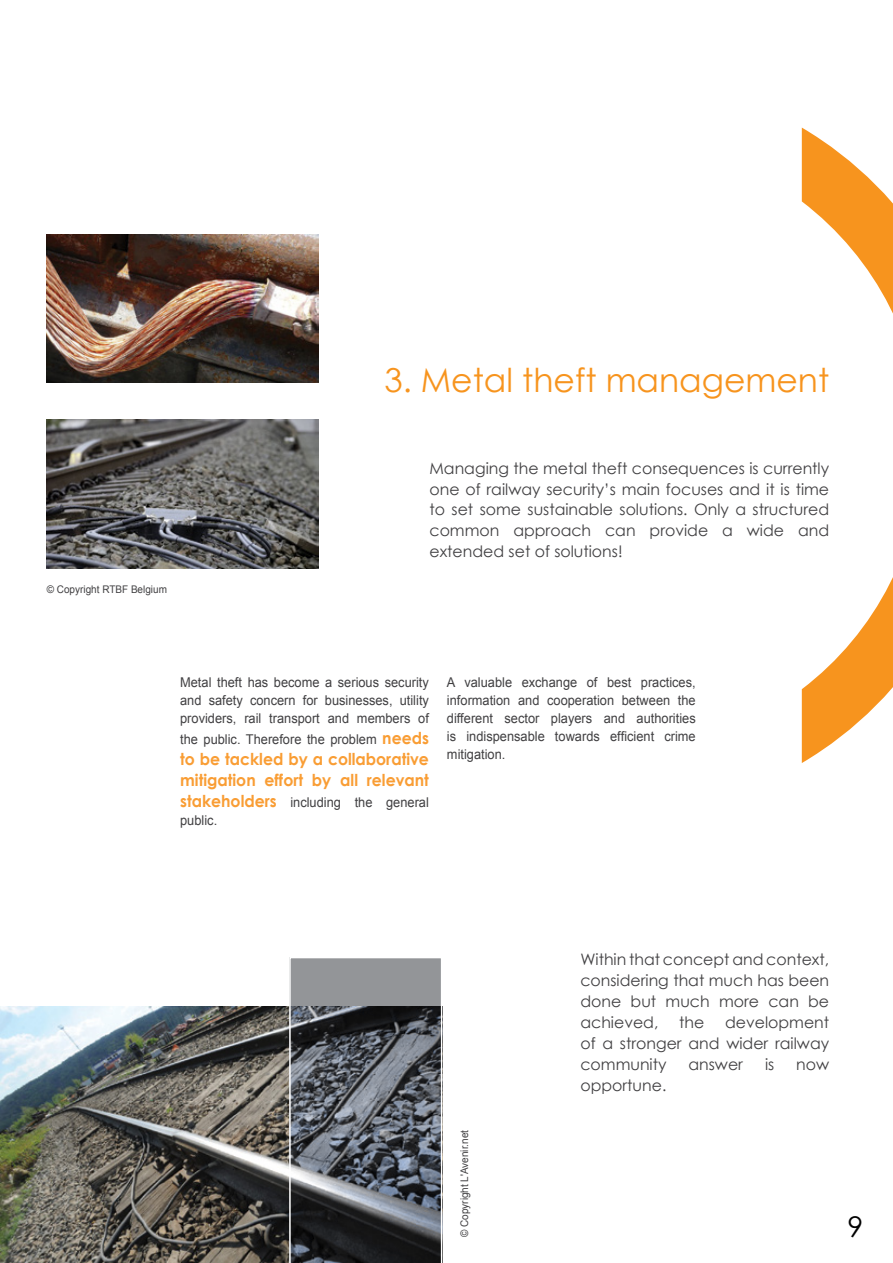
<style>
.page{position:relative;width:893px;height:1263px;background:#fff}
.page>*{position:absolute;margin:0;border:0;box-sizing:border-box;transform-origin:0 0}
.t1{font:33px "Century Gothic";color:#f7941e}
.t2{font:28.5px "Century Gothic";color:#000}
.t3{font:700 16.5px/21px "Century Gothic";color:#f99d34;scale:.95 1}
.t4{font:15.75px/21px "Century Gothic";color:#414042;text-align:justify}
.t5{font:13.5px/18px "Arial";color:#414042;text-align:justify;scale:.95 1}
.t6{font:10.5px "Arial";color:#414042;scale:.95 1}
.s1{font-family:"Century Gothic";font-weight:700;font-size:16.5px;color:#f99d34}
</style>
<div class="page">
<img style="left:0;top:1006px;width:289px;height:257px">
<svg style="left:289px;top:957px;width:152px;height:306px;background:#5c6066"></svg>
<img style="left:47px;top:234px;width:272px;height:149px">
<img style="left:47px;top:420px;width:272px;height:148px">
<svg style="left:802px;top:128px;width:91px;height:635px"></svg>
<p class="t6" style="left:47px;top:582px;width:128px">© Copyright RTBF Belgium</p>
<h1 class="t1" style="left:384px;top:357px;width:446px">3. Metal theft management</h1>
<p class="t4" style="left:429px;top:457px;width:401px">Managing the metal theft consequences is currently one of railway security’s main focuses and it is time to set some sustainable solutions. Only a structured common approach can provide a wide and extended set of solutions!</p>
<p class="t5" style="left:180px;top:673px;width:263px">Metal theft has become a serious security and safety concern for businesses, utility providers, rail transport and members of</p>
<p class="t5" style="left:180px;top:730px;width:263px">the public. Therefore the problem <span class="s1">needs</span></p>
<p class="t3" style="left:180px;top:748px;width:263px">to be tackled by a collaborative mitigation effort by all relevant</p>
<p class="t5" style="left:180px;top:793px;width:263px"><span class="s1">stakeholders</span> including the general public.</p>
<p class="t5" style="left:447px;top:673px;width:263px">A valuable exchange of best practices, information and cooperation between the different sector players and authorities is indispensable towards efficient crime mitigation.</p>
<p class="t6" style="left:458px;top:1237px;width:114px;rotate:-90deg">© Copyright L'Avenir.net</p>
<p class="t4" style="left:580px;top:948px;width:250px">Within that concept and context, considering that much has been done but much more can be achieved,</p>
<p class="t4" style="left:580px;top:1011px;width:250px;text-indent:145px">development of a stronger and wider railway community</p>
<p class="t4" style="left:679px;top:1011px;width:27px">the</p>
<p class="t4" style="left:688px;top:1053px;width:56px">answer</p>
<p class="t4" style="left:765px;top:1053px;width:11px">is</p>
<p class="t4" style="left:796px;top:1053px;width:35px">now</p>
<p class="t4" style="left:580px;top:1074px;width:87px">opportune.</p>
<h2 class="t2" style="left:847px;top:1207px;width:17px">9</h2>
</div>
